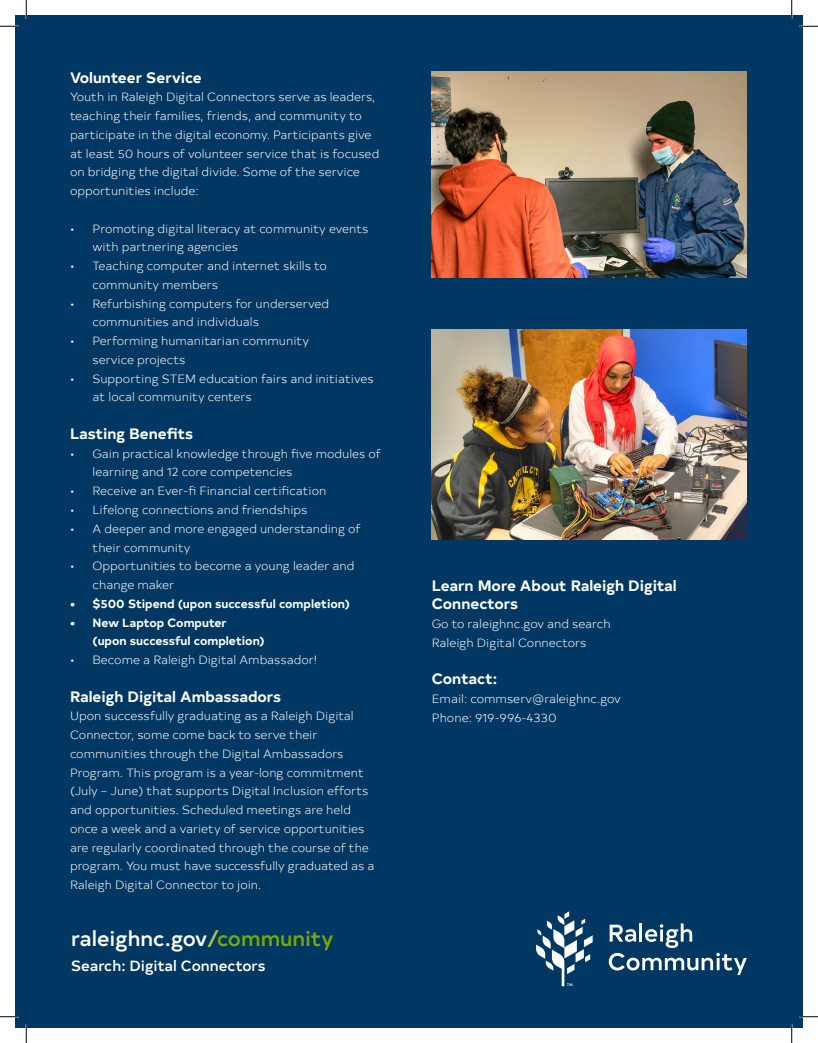
<style>
.page{position:relative;width:818px;height:1043px;background:#fff}
.page>*{position:absolute;margin:0;border:0;box-sizing:border-box;transform-origin:0 0}
.t1{font:500 21px "Typold";color:#fff}
.t2{font:700 15px/18.8px "Typold";color:#fff}
.t3{font:500 14.75px "Typold";color:#fff}
.t4{font:300 11.88px/18.8px "Typold";color:#fff}
.t5{font:700 11.88px/18.8px "Typold";color:#fff}
.s1{color:#b2c043}
.s2{color:#78aa00}
</style>
<div class="page">
<div style="left:15px;top:15px;width:787px;height:1013px;background:#003863"></div>
<img style="left:432px;top:71px;width:314px;height:207px">
<img style="left:432px;top:330px;width:314px;height:209px">
<svg style="left:536px;top:911px;width:56px;height:75px"></svg>
<svg style="left:608px;top:923px;width:138px;height:52px"></svg>
<svg style="left:0;top:25px;width:19px;height:2px"></svg>
<svg style="left:799px;top:25px;width:19px;height:2px"></svg>
<svg style="left:0;top:1015px;width:19px;height:2px"></svg>
<svg style="left:799px;top:1015px;width:19px;height:2px"></svg>
<svg style="left:25px;top:0;width:2px;height:19px"></svg>
<svg style="left:25px;top:1024px;width:2px;height:18px"></svg>
<svg style="left:790px;top:0;width:2px;height:19px"></svg>
<svg style="left:790px;top:1024px;width:2px;height:18px"></svg>
<p class="t2" style="left:70px;top:66px;width:133px">Volunteer Service</p>
<p class="t4" style="left:70px;top:87px;width:311px">Youth in Raleigh Digital Connectors serve as leaders, teaching their families, friends, and community to participate in the digital economy. Participants give at least 50 hours of volunteer service that is focused on bridging the digital divide. Some of the service opportunities include:</p>
<p class="t4" style="left:92px;top:218px;width:277px;text-indent:-22px">• Promoting digital literacy at community events with partnering agencies</p>
<p class="t4" style="left:92px;top:256px;width:236px;text-indent:-22px">• Teaching computer and internet skills to community members</p>
<p class="t4" style="left:92px;top:293px;width:238px;text-indent:-22px">• Refurbishing computers for underserved communities and individuals</p>
<p class="t4" style="left:92px;top:331px;width:218px;text-indent:-22px">• Performing humanitarian community service projects</p>
<p class="t4" style="left:92px;top:368px;width:282px;text-indent:-22px">• Supporting STEM education fairs and initiatives at local community centers</p>
<p class="t2" style="left:70px;top:423px;width:125px">Lasting Benefits</p>
<p class="t4" style="left:92px;top:443px;width:290px;text-indent:-22px">• Gain practical knowledge through five modules of learning and 12 core competencies</p>
<p class="t4" style="left:70px;top:481px;width:258px">• Receive an Ever-fi Financial certification</p>
<p class="t4" style="left:70px;top:499px;width:239px">• Lifelong connections and friendships</p>
<p class="t4" style="left:92px;top:518px;width:269px;text-indent:-22px">• A deeper and more engaged understanding of their community</p>
<p class="t4" style="left:92px;top:556px;width:263px;text-indent:-22px">• Opportunities to become a young leader and change maker</p>
<p class="t5" style="left:70px;top:593px;width:281px">• $500 Stipend (upon successful completion)</p>
<p class="t5" style="left:92px;top:611px;width:174px;text-indent:-22px">• New Laptop Computer<br>(upon successful completion)</p>
<p class="t4" style="left:70px;top:649px;width:248px">• Become a Raleigh Digital Ambassador!</p>
<p class="t2" style="left:70px;top:685px;width:212px">Raleigh Digital Ambassadors</p>
<p class="t4" style="left:70px;top:706px;width:306px">Upon successfully graduating as a Raleigh Digital Connector, some come back to serve their communities through the Digital Ambassadors Program. This program is a year-long commitment (July – June) that supports Digital Inclusion efforts and opportunities. Scheduled meetings are held once a week and a variety of service opportunities are regularly coordinated through the course of the program. You must have successfully graduated as a Raleigh Digital Connector to join.</p>
<p class="t1" style="left:71px;top:921px;width:264px">raleighnc.gov<span class="s1">/</span><span class="s2">community</span></p>
<p class="t3" style="left:71px;top:953px;width:195px">Search: Digital Connectors</p>
<p class="t2" style="left:432px;top:574px;width:246px">Learn More About Raleigh Digital<br>Connectors</p>
<p class="t4" style="left:432px;top:613px;width:180px">Go to raleighnc.gov and search</p>
<p class="t4" style="left:432px;top:632px;width:156px">Raleigh Digital Connectors</p>
<p class="t2" style="left:432px;top:668px;width:67px">Contact:</p>
<p class="t4" style="left:432px;top:688px;width:190px">Email: commserv@raleighnc.gov</p>
<p class="t4" style="left:432px;top:707px;width:126px">Phone: 919-996-4330</p>
</div>
